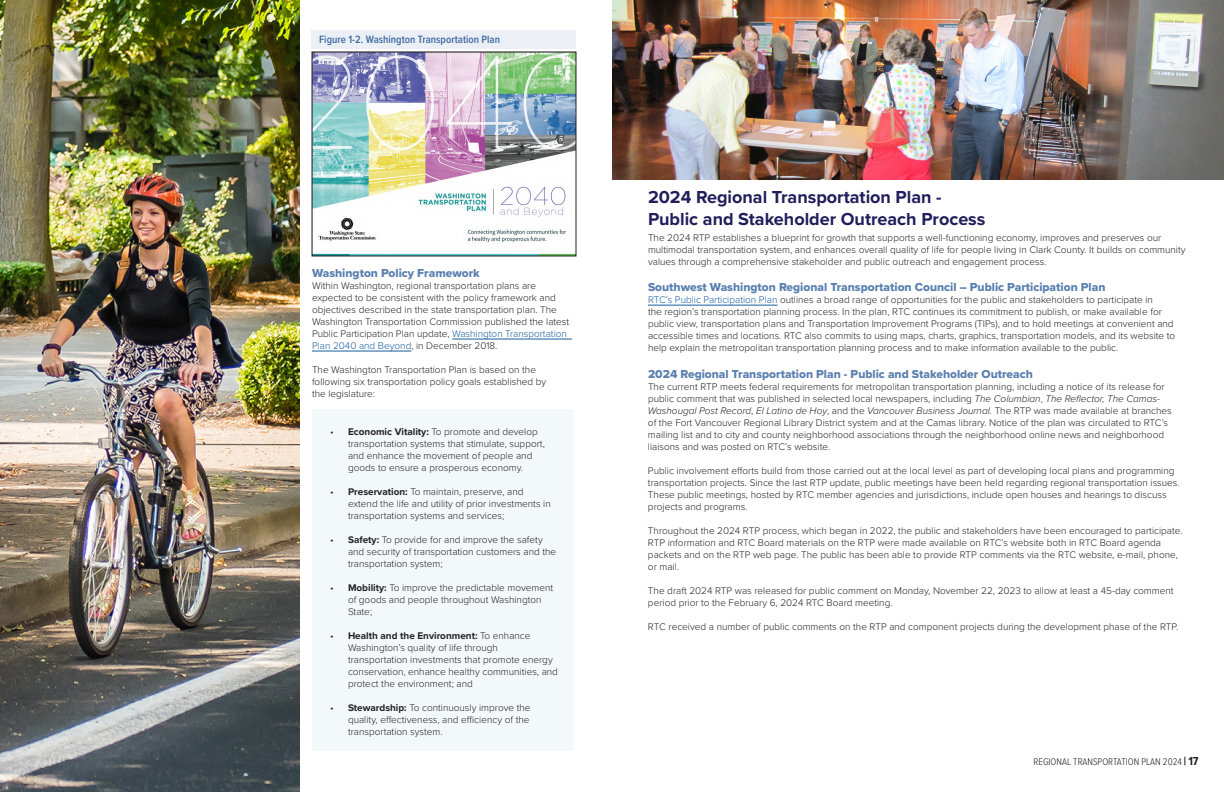
<style>
.page{position:relative;width:1224px;height:792px;background:#fff}
.page>*{position:absolute;margin:0;border:0;box-sizing:border-box;transform-origin:0 0}
.t1{font:700 18px/21.6px "Proxima Nova";color:#201d5a}
.t2{font:12px "Proxima Nova Extrabld";color:#5a80af}
.Figure_1_Title{font:600 11px "Proxima Nova Cond";color:#3d6aa1}
.Body_Text{font:300 10px/12px "Proxima Nova";color:#231f20}
.t3{font:300 10px "Proxima Nova Cond";color:#231f20}
.s1{color:#175d9e}
.s2{font-weight:700}
.s3{font-style:italic}
.s4{font-weight:700;font-size:12px}
</style>
<div class="page">
<div style="left:312px;top:409px;width:262px;height:342px;background:#f3f9fb"></div>
<img style="left:0;top:0;width:300px;height:792px">
<div style="left:312px;top:30px;width:264px;height:19px;background:#ecf0f6"></div>
<hr style="left:452px;top:339px;width:120px;height:1px;background:#175d9e">
<hr style="left:312px;top:351px;width:99px;height:1px;background:#175d9e">
<hr style="left:648px;top:305px;width:129px;height:1px;background:#175d9e">
<img style="left:314px;top:54px;width:260px;height:200px">
<img style="left:612px;top:0;width:612px;height:180px">
<p class="Figure_1_Title" style="left:319px;top:31px;width:182px">Figure 1-2. Washington Transportation Plan</p>
<h5 class="t2" style="left:312px;top:264px;width:169px">Washington Policy Framework</h5>
<p class="Body_Text" style="left:312px;top:280px;width:259px">Within Washington, regional transportation plans are expected to be consistent with the policy framework and objectives described in the state transportation plan. The Washington Transportation Commission published the latest Public Participation Plan update, <span class="s1">Washington Transportation Plan 2040 and Beyond</span>, in December 2018.</p>
<p class="Body_Text" style="left:312px;top:364px;width:236px">The Washington Transportation Plan is based on the following six transportation policy goals established by the legislature:</p>
<p class="Body_Text" style="left:348px;top:426px;width:198px;text-indent:-18px">• <span class="s2">Economic Vitality:</span> To promote and develop transportation systems that stimulate, support, and enhance the movement of people and goods to ensure a prosperous economy.</p>
<p class="Body_Text" style="left:348px;top:486px;width:204px;text-indent:-18px">• <span class="s2">Preservation:</span> To maintain, preserve, and extend the life and utility of prior investments in transportation systems and services;</p>
<p class="Body_Text" style="left:348px;top:534px;width:210px;text-indent:-18px">• <span class="s2">Safety:</span> To provide for and improve the safety and security of transportation customers and the transportation system;</p>
<p class="Body_Text" style="left:348px;top:582px;width:207px;text-indent:-18px">• <span class="s2">Mobility:</span> To improve the predictable movement of goods and people throughout Washington<br>State;</p>
<p class="Body_Text" style="left:348px;top:630px;width:211px;text-indent:-18px">• <span class="s2">Health and the Environment:</span> To enhance Washington’s quality of life through transportation investments that promote energy conservation, enhance healthy communities, and protect the environment; and</p>
<p class="Body_Text" style="left:348px;top:702px;width:184px;text-align:justify;text-indent:-18px">• <span class="s2">Stewardship:</span> To continuously improve the quality, effectiveness, and efficiency of the transportation system.</p>
<h2 class="t1" style="left:648px;top:186px;width:339px">2024 Regional Transportation Plan -<br>Public and Stakeholder Outreach Process</h2>
<p class="Body_Text" style="left:648px;top:231px;width:539px">The 2024 RTP establishes a blueprint for growth that supports a well-functioning economy, improves and preserves our multimodal transportation system, and enhances overall quality of life for people living in Clark County. It builds on community values through a comprehensive stakeholder and public outreach and engagement process.</p>
<h5 class="t2" style="left:648px;top:279px;width:459px">Southwest Washington Regional Transportation Council – Public Participation Plan</h5>
<p class="Body_Text" style="left:648px;top:294px;width:529px"><span class="s1">RTC’s Public Participation Plan</span> outlines a broad range of opportunities for the public and stakeholders to participate in<br>the region’s transportation planning process. In the plan, RTC continues its commitment to publish, or make available for public view, transportation plans and Transportation Improvement Programs (TIPs), and to hold meetings at convenient and accessible times and locations. RTC also commits to using maps, charts, graphics, transportation models, and its website to help explain the metropolitan transportation planning process and to make information available to the public.</p>
<h5 class="t2" style="left:648px;top:365px;width:386px">2024 Regional Transportation Plan - Public and Stakeholder Outreach</h5>
<p class="Body_Text" style="left:648px;top:380px;width:525px">The current RTP meets federal requirements for metropolitan transportation planning, including a notice of its release for public comment that was published in selected local newspapers, including <span class="s3">The Columbian</span>, <span class="s3">The Reflector, The Camas-Washougal Post Record</span>, <span class="s3">El Latino de Hoy</span>, and the <span class="s3">Vancouver Business Journal.</span> The RTP was made available at branches of the Fort Vancouver Regional Library District system and at the Camas library. Notice of the plan was circulated to RTC’s mailing list and to city and county neighborhood associations through the neighborhood online news and neighborhood liaisons and was posted on RTC’s website.</p>
<p class="Body_Text" style="left:648px;top:464px;width:533px">Public involvement efforts build from those carried out at the local level as part of developing local plans and programming transportation projects. Since the last RTP update, public meetings have been held regarding regional transportation issues.<br>These public meetings, hosted by RTC member agencies and jurisdictions, include open houses and hearings to discuss projects and programs.</p>
<p class="Body_Text" style="left:648px;top:524px;width:536px">Throughout the 2024 RTP process, which began in 2022, the public and stakeholders have been encouraged to participate.<br>RTP information and RTC Board materials on the RTP were made available on RTC’s website both in RTC Board agenda packets and on the RTP web page. The public has been able to provide RTP comments via the RTC website, e-mail, phone, or mail.</p>
<p class="Body_Text" style="left:648px;top:584px;width:527px">The draft 2024 RTP was released for public comment on Monday, November 22, 2023 to allow at least a 45-day comment period prior to the February 6, 2024 RTC Board meeting.</p>
<p class="Body_Text" style="left:648px;top:620px;width:532px">RTC received a number of public comments on the RTP and component projects during the development phase of the RTP.</p>
<p class="t3" style="left:1034px;top:755px;width:166px">REGIONAL TRANSPORTATION PLAN 2024 <span class="s4">| 17</span></p>
</div>
